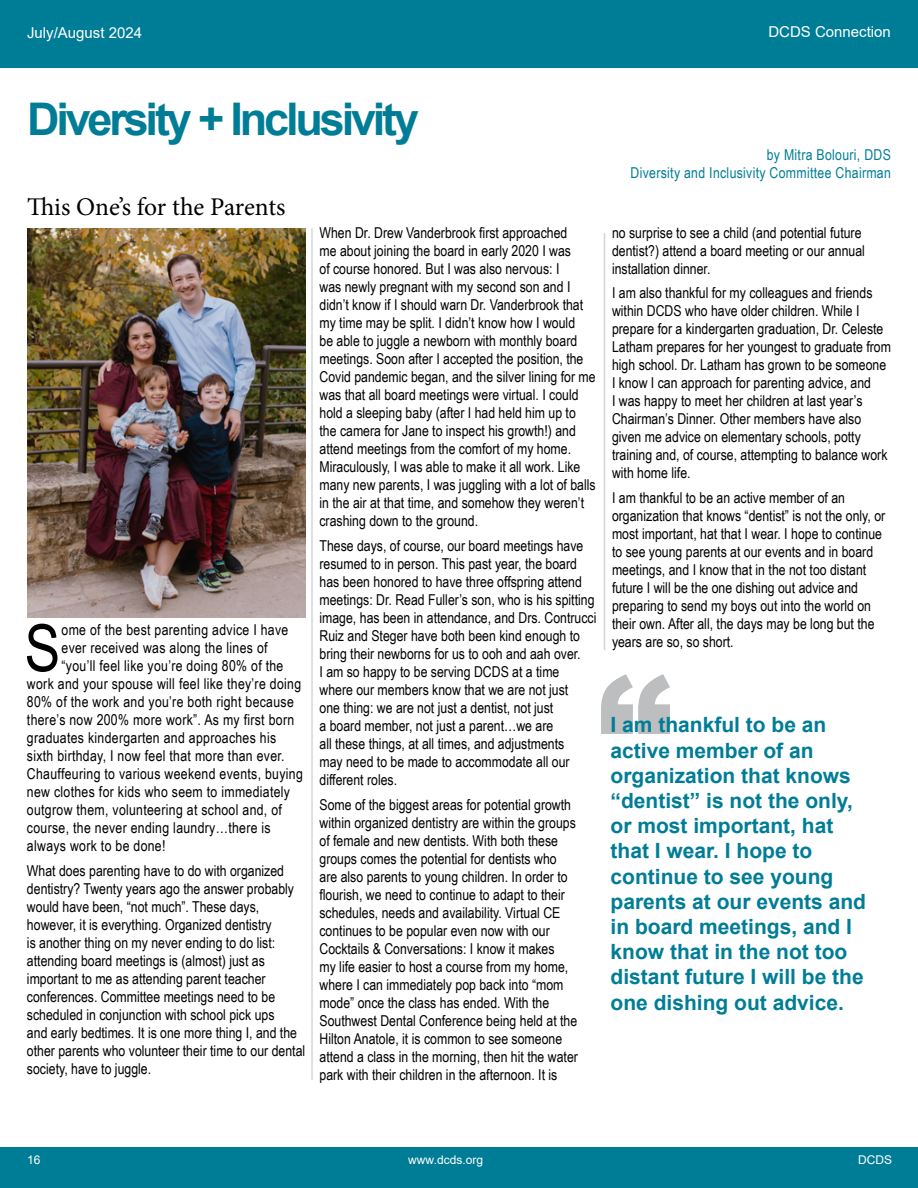
<style>
.page{position:relative;width:918px;height:1188px;background:#fff}
.page>*{position:absolute;margin:0;border:0;box-sizing:border-box;transform-origin:0 0}
.t1{font:900 150px "Arial";color:#bcbec0}
.t2{font:65.25px "Arial Narrow";color:#000}
.t3{font:700 45px "Arial";letter-spacing:-.07em;color:#007d96}
.t4{font:25.5px "Minion Pro";letter-spacing:-.005em;color:#000}
.t5{font:700 21px/25.2px "Arial";color:#007d96}
.t6{font:15px/18px "Arial Narrow";color:#000}
.t7{font:15px "Arial Narrow";letter-spacing:.02em;color:#000}
.t8{font:15px/18px "Arial Narrow";letter-spacing:.02em;color:#007d96;text-align:right}
.t9{font:15px "Arial";color:#fff}
.t10{font:12px "Arial";color:#fff}
</style>
<div class="page">
<div style="left:0;top:0;width:918px;height:60px;background:#007d96"></div>
<div style="left:0;top:51px;width:918px;height:17px;background:#007d96"></div>
<div style="left:0;top:1148px;width:918px;height:40px;background:#007d96"></div>
<hr style="left:311px;top:228px;width:2px;height:852px;background:#d3d5d6">
<hr style="left:604px;top:233px;width:1px;height:417px;background:#d3d5d6">
<img style="left:27px;top:228px;width:278px;height:390px">
<p class="t9" style="left:27px;top:22px;width:117px">July/August 2024</p>
<h3 class="t3" style="left:27px;top:88px;width:394px">Diversity + Inclusivity</h3>
<h3 class="t4" style="left:27px;top:190px;width:260px">This One’s for the Parents</h3>
<p class="t9" style="left:768px;top:22px;width:124px">DCDS Connection</p>
<p class="t8" style="left:631px;top:145px;width:262px">by Mitra Bolouri, DDS<br>Diversity and Inclusivity Committee Chairman</p>
<h2 class="t2" style="left:25px;top:600px;width:37px">S</h2>
<p class="t7" style="left:62px;top:619px;width:228px">ome of the best parenting advice I have</p>
<p class="t7" style="left:62px;top:637px;width:208px">ever received was along the lines of</p>
<p class="t7" style="left:62px;top:655px;width:223px">“you’ll feel like you’re doing 80% of the</p>
<p class="t7" style="left:27px;top:673px;width:276px">work and your spouse will feel like they’re doing</p>
<p class="t7" style="left:27px;top:691px;width:268px">80% of the work and you’re both right because</p>
<p class="t7" style="left:27px;top:709px;width:269px">there’s now 200% more work”. As my first born</p>
<p class="t7" style="left:27px;top:727px;width:251px">graduates kindergarten and approaches his</p>
<p class="t7" style="left:27px;top:745px;width:259px">sixth birthday, I now feel that more than ever.</p>
<p class="t7" style="left:27px;top:763px;width:277px">Chauffeuring to various weekend events, buying</p>
<p class="t7" style="left:27px;top:781px;width:265px">new clothes for kids who seem to immediately</p>
<p class="t7" style="left:27px;top:799px;width:256px">outgrow them, volunteering at school and, of</p>
<p class="t7" style="left:27px;top:817px;width:245px">course, the never ending laundry…there is</p>
<p class="t7" style="left:27px;top:835px;width:140px">always work to be done!</p>
<p class="t6" style="left:27px;top:861px;width:280px">What does parenting have to do with organized dentistry? Twenty years ago the answer probably would have been, “not much”. These days, however, it is everything. Organized dentistry<br>is another thing on my never ending to do list: attending board meetings is (almost) just as important to me as attending parent teacher conferences. Committee meetings need to be scheduled in conjunction with school pick ups<br>and early bedtimes. It is one more thing I, and the other parents who volunteer their time to our dental society, have to juggle.</p>
<p class="t6" style="left:612px;top:223px;width:255px">no surprise to see a child (and potential future dentist?) attend a board meeting or our annual installation dinner.</p>
<p class="t6" style="left:612px;top:284px;width:280px">I am also thankful for my colleagues and friends within DCDS who have older children. While I prepare for a kindergarten graduation, Dr. Celeste Latham prepares for her youngest to graduate from high school. Dr. Latham has grown to be someone I know I can approach for parenting advice, and<br>I was happy to meet her children at last year’s Chairman’s Dinner. Other members have also given me advice on elementary schools, potty training and, of course, attempting to balance work with home life.</p>
<p class="t6" style="left:612px;top:488px;width:275px">I am thankful to be an active member of an organization that knows “dentist” is not the only, or most important, hat that I wear. I hope to continue to see young parents at our events and in board meetings, and I know that in the not too distant future I will be the one dishing out advice and preparing to send my boys out into the world on their own. After all, the days may be long but the years are so, so short.</p>
<h1 class="t1" style="left:597px;top:621px;width:76px">“</h1>
<p class="t6" style="left:320px;top:224px;width:278px">When Dr. Drew Vanderbrook first approached<br>me about joining the board in early 2020 I was<br>of course honored. But I was also nervous: I<br>was newly pregnant with my second son and I didn’t know if I should warn Dr. Vanderbrook that my time may be split. I didn’t know how I would<br>be able to juggle a newborn with monthly board meetings. Soon after I accepted the position, the Covid pandemic began, and the silver lining for me was that all board meetings were virtual. I could hold a sleeping baby (after I had held him up to the camera for Jane to inspect his growth!) and attend meetings from the comfort of my home.<br>Miraculously, I was able to make it all work. Like many new parents, I was juggling with a lot of balls in the air at that time, and somehow they weren’t crashing down to the ground.</p>
<p class="t6" style="left:320px;top:536px;width:278px">These days, of course, our board meetings have resumed to in person. This past year, the board has been honored to have three offspring attend meetings: Dr. Read Fuller’s son, who is his spitting image, has been in attendance, and Drs. Contrucci Ruiz and Steger have both been kind enough to bring their newborns for us to ooh and aah over.<br>I am so happy to be serving DCDS at a time where our members know that we are not just<br>one thing: we are not just a dentist, not just<br>a board member, not just a parent…we are<br>all these things, at all times, and adjustments<br>may need to be made to accommodate all our different roles.</p>
<p class="t6" style="left:320px;top:795px;width:260px">Some of the biggest areas for potential growth within organized dentistry are within the groups of female and new dentists. With both these groups comes the potential for dentists who are also parents to young children. In order to flourish, we need to continue to adapt to their schedules, needs and availability. Virtual CE continues to be popular even now with our Cocktails &amp; Conversations: I know it makes<br>my life easier to host a course from my home, where I can immediately pop back into “mom mode” once the class has ended. With the Southwest Dental Conference being held at the Hilton Anatole, it is common to see someone attend a class in the morning, then hit the water park with their children in the afternoon. It is</p>
<p class="t5" style="left:611px;top:713px;width:257px">I am thankful to be an active member of an organization that knows “dentist” is not the only, or most important, hat that I wear. I hope to continue to see young parents at our events and in board meetings, and I know that in the not too distant future I will be the one dishing out advice.</p>
<p class="t10" style="left:27px;top:1152px;width:15px">16</p>
<p class="t10" style="left:408px;top:1152px;width:76px">www.dcds.org</p>
<p class="t10" style="left:858px;top:1152px;width:35px">DCDS</p>
</div>
